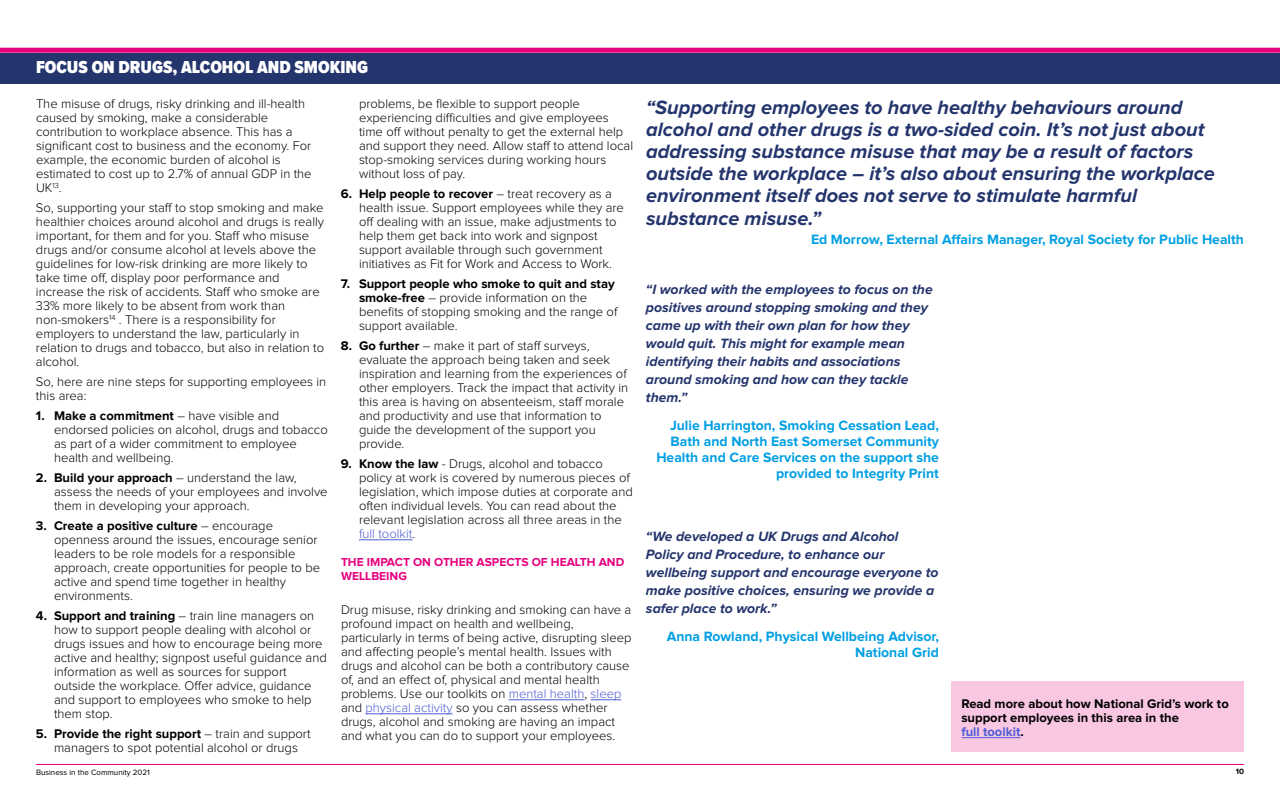
<style>
.page{position:relative;width:1280px;height:800px;background:#fff}
.page>*{position:absolute;margin:0;border:0;box-sizing:border-box;transform-origin:0 0}
.t1{font:italic 700 20px/22.2px "Proxima Nova";color:#24356d}
.t2{font:900 18px "Proxima Nova Cond";color:#fff}
.t3{font:italic 700 14px/18px "Proxima Nova";color:#24356d}
.t4{font:700 14px/16px "Proxima Nova";color:#009fe3;text-align:right}
.t5{font:300 13px/14px "Proxima Nova";color:#000}
.t6{font:700 13px/14px "Proxima Nova";color:#000}
.t7{font:700 12px/14px "Proxima Nova";color:#e6007e}
.t8{font:8px "Proxima Nova";color:#000}
.t9{font:700 8px "Proxima Nova";color:#000}
.s1{font-weight:700}
.s2{color:#4f5cd6}
</style>
<div class="page">
<hr style="left:36px;top:764px;width:1208px;height:1px;background:#e6007e">
<div style="left:0;top:48px;width:1280px;height:5px;background:#e6007e"></div>
<div style="left:951px;top:682px;width:293px;height:70px;background:#f9c7e2"></div>
<div style="left:0;top:53px;width:1280px;height:31px;background:#24356d"></div>
<hr style="left:359px;top:540px;width:54px;height:1px;background:#4f5cd6">
<hr style="left:509px;top:700px;width:75px;height:1px;background:#4f5cd6">
<hr style="left:591px;top:700px;width:31px;height:1px;background:#4f5cd6">
<hr style="left:366px;top:714px;width:87px;height:1px;background:#4f5cd6">
<hr style="left:961px;top:738px;width:59px;height:1px;background:#4f5cd6">
<h2 class="t2" style="left:36px;top:54px;width:334px">FOCUS ON DRUGS, ALCOHOL AND SMOKING</h2>
<p class="t5" style="left:36px;top:97px;width:277px">The misuse of drugs, risky drinking and ill-health caused by smoking, make a considerable contribution to workplace absence. This has a significant cost to business and the economy. For example, the economic burden of alcohol is estimated to cost up to 2.7% of annual GDP in the UK<sup>13</sup>.</p>
<p class="t5" style="left:36px;top:201px;width:290px">So, supporting your staff to stop smoking and make healthier choices around alcohol and drugs is really important, for them and for you. Staff who misuse drugs and/or consume alcohol at levels above the guidelines for low-risk drinking are more likely to take time off, display poor performance and increase the risk of accidents. Staff who smoke are 33% more likely to be absent from work than non-smokers<sup>14</sup> . There is a responsibility for employers to understand the law, particularly in relation to drugs and tobacco, but also in relation to alcohol.</p>
<p class="t5" style="left:36px;top:375px;width:292px">So, here are nine steps for supporting employees in this area:</p>
<p class="t5" style="left:54px;top:409px;width:275px;text-indent:-18px"><span class="s1">1. Make a commitment</span> – have visible and endorsed policies on alcohol, drugs and tobacco as part of a wider commitment to employee health and wellbeing.</p>
<p class="t5" style="left:54px;top:471px;width:275px;text-indent:-18px"><span class="s1">2. Build your approach</span> – understand the law, assess the needs of your employees and involve them in developing your approach.</p>
<p class="t5" style="left:54px;top:519px;width:268px;text-indent:-18px"><span class="s1">3. Create a positive culture</span> – encourage openness around the issues, encourage senior leaders to be role models for a responsible approach, create opportunities for people to be active and spend time together in healthy environments.</p>
<p class="t5" style="left:54px;top:609px;width:274px;text-indent:-18px"><span class="s1">4. Support and training</span> – train line managers on how to support people dealing with alcohol or drugs issues and how to encourage being more active and healthy; signpost useful guidance and information as well as sources for support outside the workplace. Offer advice, guidance and support to employees who smoke to help them stop.</p>
<p class="t5" style="left:36px;top:727px;width:276px;text-align:center"><span class="s1">5. Provide the right support</span> – train and support managers to spot potential alcohol or drugs</p>
<p class="t5" style="left:359px;top:97px;width:276px">problems, be flexible to support people experiencing difficulties and give employees time off without penalty to get the external help and support they need. Allow staff to attend local stop-smoking services during working hours without loss of pay.</p>
<p class="t5" style="left:359px;top:187px;width:266px;text-indent:-18px"><span class="s1">6. Help people to recover</span> – treat recovery as a health issue. Support employees while they are off dealing with an issue, make adjustments to help them get back into work and signpost support available through such government initiatives as Fit for Work and Access to Work.</p>
<p class="t5" style="left:359px;top:277px;width:260px;text-indent:-18px"><span class="s1">7. Support people who smoke to quit and stay smoke-free</span> – provide information on the benefits of stopping smoking and the range of support available.</p>
<p class="t5" style="left:359px;top:339px;width:271px;text-indent:-18px"><span class="s1">8. Go further</span> – make it part of staff surveys, evaluate the approach being taken and seek inspiration and learning from the experiences of other employers. Track the impact that activity in this area is having on absenteeism, staff morale and productivity and use that information to guide the development of the support you provide.</p>
<p class="t5" style="left:359px;top:457px;width:275px;text-indent:-18px"><span class="s1">9. Know the law</span> - Drugs, alcohol and tobacco policy at work is covered by numerous pieces of legislation, which impose duties at corporate and often individual levels. You can read about the relevant legislation across all three areas in the <span class="s2">full toolkit</span>.</p>
<p class="t7" style="left:341px;top:555px;width:285px">THE IMPACT ON OTHER ASPECTS OF HEALTH AND<br>WELLBEING</p>
<p class="t5" style="left:341px;top:603px;width:292px">Drug misuse, risky drinking and smoking can have a profound impact on health and wellbeing, particularly in terms of being active, disrupting sleep and affecting people’s mental health. Issues with drugs and alcohol can be both a contributory cause of, and an effect of, physical and mental health problems. Use our toolkits on <span class="s2">mental health</span>, <span class="s2">sleep </span>and <span class="s2">physical activity</span> so you can assess whether drugs, alcohol and smoking are having an impact and what you can do to support your employees.</p>
<p class="t1" style="left:646px;top:97px;width:571px">“Supporting employees to have healthy behaviours around alcohol and other drugs is a two-sided coin. It’s not just about addressing substance misuse that may be a result of factors outside the workplace – it’s also about ensuring the workplace environment itself does not serve to stimulate harmful substance misuse.”</p>
<p class="t4" style="left:811px;top:231px;width:435px">Ed Morrow, External Affairs Manager, Royal Society for Public Health</p>
<p class="t3" style="left:646px;top:281px;width:288px">“I worked with the employees to focus on the positives around stopping smoking and they came up with their own plan for how they would quit. This might for example mean identifying their habits and associations around smoking and how can they tackle them.”</p>
<p class="t4" style="left:656px;top:418px;width:284px">Julie Harrington, Smoking Cessation Lead, Bath and North East Somerset Community Health and Care Services on the support she provided to Integrity Print</p>
<p class="t3" style="left:646px;top:528px;width:294px">“We developed a UK Drugs and Alcohol Policy and Procedure, to enhance our wellbeing support and encourage everyone to make positive choices, ensuring we provide a safer place to work.”</p>
<p class="t4" style="left:667px;top:629px;width:274px">Anna Rowland, Physical Wellbeing Advisor,<br>National Grid</p>
<p class="t6" style="left:961px;top:697px;width:269px">Read more about how National Grid’s work to support employees in this area in the<br><span class="s2">full toolkit</span>.</p>
<p class="t8" style="left:36px;top:768px;width:115px">Business in the Community 2021</p>
<p class="t9" style="left:1236px;top:767px;width:10px">10</p>
</div>
